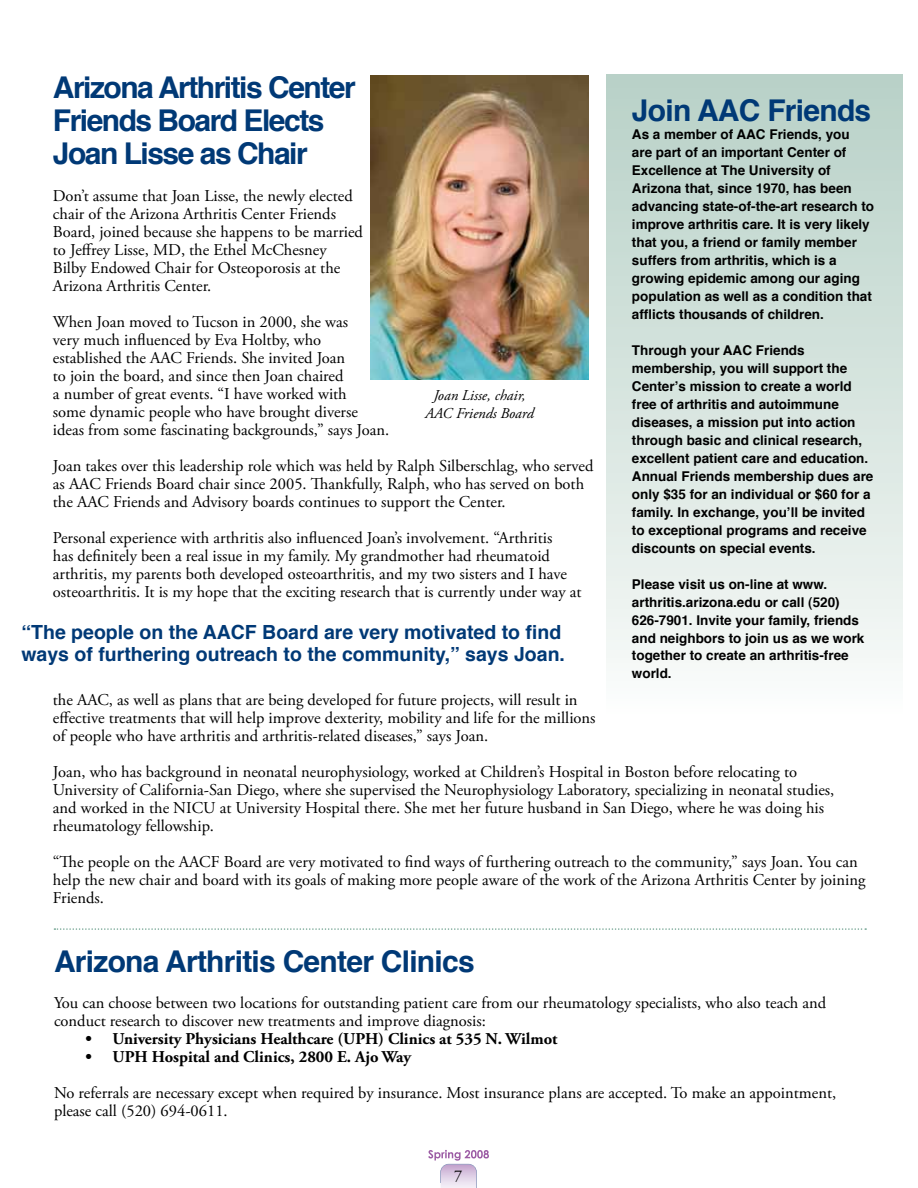
<style>
.page{position:relative;width:918px;height:1188px;background:#fff}
.page>*{position:absolute;margin:0;border:0;box-sizing:border-box;transform-origin:0 0}
.t1{font:700 30px/33px "Helvetica";letter-spacing:-.05em;color:#003976}
.t2{font:700 30px "Helvetica";letter-spacing:-.025em;color:#003976}
.t3{font:700 19.5px/22.5px "Helvetica";color:#003976}
.t4{font:16.5px/18px "Adobe Garamond Pro";color:#000}
.t5{font:700 16.5px "Adobe Garamond Pro";color:#000}
.t6{font:italic 15px/18px "Adobe Garamond Pro";color:#000;text-align:center}
.t7{font:700 13.5px/18px "Helvetica";color:#000}
</style>
<div class="page">
<svg style="left:428px;top:1150px;width:61px;height:38px"></svg>
<div style="left:606px;top:75px;width:297px;height:654px;background:linear-gradient(to bottom,#b7d0c6,#fbfcfb)"></div>
<img style="left:371px;top:75px;width:217px;height:305px">
<svg style="left:54px;top:928px;width:812px;height:2px"></svg>
<h1 class="t1" style="left:53px;top:71px;width:304px">Arizona Arthritis Center<br>Friends Board Elects<br>Joan Lisse as Chair</h1>
<p class="t4" style="left:53px;top:188px;width:312px">Don’t assume that Joan Lisse, the newly elected chair of the Arizona Arthritis Center Friends Board, joined because she happens to be married to Jeffrey Lisse, MD, the Ethel McChesney Bilby Endowed Chair for Osteoporosis at the Arizona Arthritis Center.</p>
<p class="t4" style="left:53px;top:314px;width:338px">When Joan moved to Tucson in 2000, she was<br>very much influenced by Eva Holtby, who established the AAC Friends. She invited Joan<br>to join the board, and since then Joan chaired<br>a number of great events. “I have worked with<br>some dynamic people who have brought diverse ideas from some fascinating backgrounds,” says Joan.</p>
<p class="t4" style="left:53px;top:458px;width:542px">Joan takes over this leadership role which was held by Ralph Silberschlag, who served as AAC Friends Board chair since 2005. Thankfully, Ralph, who has served on both the AAC Friends and Advisory boards continues to support the Center.</p>
<p class="t4" style="left:53px;top:530px;width:530px">Personal experience with arthritis also influenced Joan’s involvement. “Arthritis<br>has definitely been a real issue in my family. My grandmother had rheumatoid arthritis, my parents both developed osteoarthritis, and my two sisters and I have osteoarthritis. It is my hope that the exciting research that is currently under way at</p>
<p class="t6" style="left:425px;top:387px;width:110px">Joan Lisse, chair,<br>AAC Friends Board</p>
<p class="t3" style="left:21px;top:621px;width:545px">“The people on the AACF Board are very motivated to find ways of furthering outreach to the community,” says Joan.</p>
<h1 class="t2" style="left:632px;top:86px;width:241px">Join AAC Friends</h1>
<p class="t7" style="left:632px;top:125px;width:244px">As a member of AAC Friends, you<br>are part of an important Center of Excellence at The University of Arizona that, since 1970, has been advancing state-of-the-art research to improve arthritis care. It is very likely that you, a friend or family member suffers from arthritis, which is a growing epidemic among our aging population as well as a condition that afflicts thousands of children.</p>
<p class="t7" style="left:632px;top:341px;width:243px">Through your AAC Friends membership, you will support the Center’s mission to create a world free of arthritis and autoimmune diseases, a mission put into action through basic and clinical research, excellent patient care and education.<br>Annual Friends membership dues are only $35 for an individual or $60 for a family. In exchange, you’ll be invited to exceptional programs and receive discounts on special events.</p>
<p class="t7" style="left:632px;top:575px;width:234px">Please visit us on-line at www. arthritis.arizona.edu or call (520)<br>626-7901. Invite your family, friends and neighbors to join us as we work together to create an arthritis-free world.</p>
<p class="t4" style="left:53px;top:692px;width:544px">the AAC, as well as plans that are being developed for future projects, will result in effective treatments that will help improve dexterity, mobility and life for the millions of people who have arthritis and arthritis-related diseases,” says Joan.</p>
<p class="t4" style="left:53px;top:764px;width:783px">Joan, who has background in neonatal neurophysiology, worked at Children’s Hospital in Boston before relocating to University of California-San Diego, where she supervised the Neurophysiology Laboratory, specializing in neonatal studies, and worked in the NICU at University Hospital there. She met her future husband in San Diego, where he was doing his rheumatology fellowship.</p>
<p class="t4" style="left:53px;top:854px;width:814px">“The people on the AACF Board are very motivated to find ways of furthering outreach to the community,” says Joan. You can help the new chair and board with its goals of making more people aware of the work of the Arizona Arthritis Center by joining<br>Friends.</p>
<h1 class="t2" style="left:54px;top:937px;width:422px">Arizona Arthritis Center Clinics</h1>
<p class="t4" style="left:54px;top:994px;width:774px">You can choose between two locations for outstanding patient care from our rheumatology specialists, who also teach and conduct research to discover new treatments and improve diagnosis:</p>
<p class="t5" style="left:85px;top:1029px;width:474px">• University Physicians Healthcare (UPH) Clinics at 535 N. Wilmot</p>
<p class="t5" style="left:85px;top:1047px;width:327px">• UPH Hospital and Clinics, 2800 E. Ajo Way</p>
<p class="t4" style="left:54px;top:1084px;width:784px">No referrals are necessary except when required by insurance. Most insurance plans are accepted. To make an appointment, please call (520) 694-0611.</p>
<p class="t4" style="left:454px;top:1167px;width:10px">7</p>
</div>
